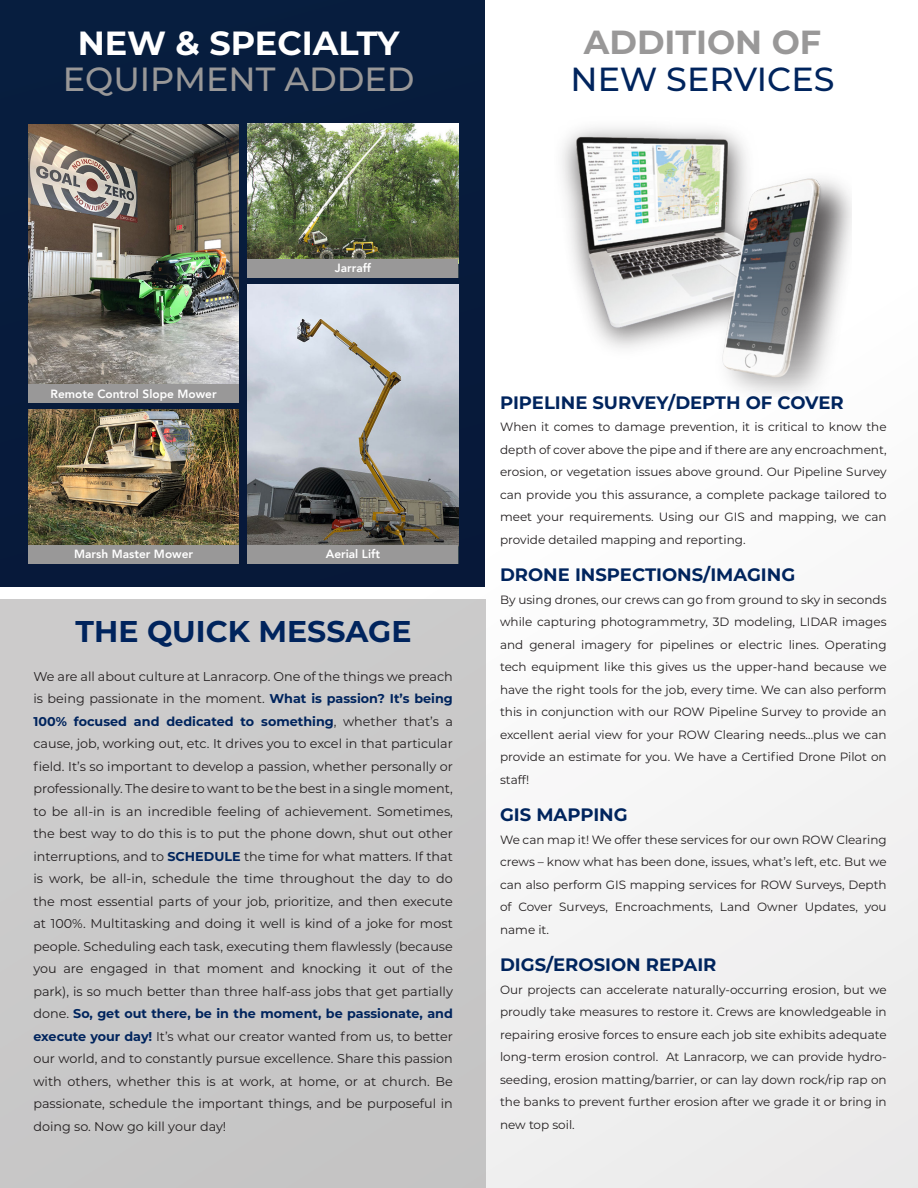
<style>
.page{position:relative;width:918px;height:1188px;background:#f8f7f8}
.page>*{position:absolute;margin:0;border:0;box-sizing:border-box;transform-origin:0 0}
.t1{font:500 33.45px "Montserrat";color:#999898}
.t2{font:700 33.45px "Montserrat";color:#fff}
.t3{font:500 33.45px "Montserrat";color:#00245d}
.t4{font:700 33.45px "Montserrat";color:#999898}
.t5{font:700 30px "Montserrat";color:#00245d}
.t6{font:700 18px "Montserrat";color:#00245d}
.t7{font:12.75px/22.5px "Montserrat";color:#231f20;text-align:justify}
.t8{font:12px/22.5px "Montserrat";color:#231f20;text-align:justify}
.t9{font:800 11.85px "Avenir";color:#fff}
.s1{font-weight:700;color:#00245d}
</style>
<div class="page">
<img style="left:565px;top:130px;width:285px;height:261px">
<div style="left:0;top:599px;width:486px;height:589px;background:#c9c9c9"></div>
<div style="left:0;top:0;width:485px;height:587px;background:#081f40"></div>
<img style="left:28px;top:410px;width:211px;height:154px">
<img style="left:248px;top:124px;width:210px;height:135px">
<img style="left:28px;top:124px;width:211px;height:278px">
<img style="left:248px;top:285px;width:210px;height:260px">
<div style="left:29px;top:385px;width:210px;height:18px;background:#999898"></div>
<div style="left:29px;top:545px;width:210px;height:19px;background:#999898"></div>
<div style="left:248px;top:545px;width:210px;height:19px;background:#999898"></div>
<div style="left:248px;top:259px;width:210px;height:19px;background:#999898"></div>
<p class="t2" style="left:78px;top:19px;width:323px">NEW &amp; SPECIALTY</p>
<p class="t1" style="left:63px;top:56px;width:353px">EQUIPMENT ADDED</p>
<p class="t4" style="left:584px;top:18px;width:239px">ADDITION OF</p>
<p class="t3" style="left:571px;top:56px;width:265px">NEW SERVICES</p>
<p class="t9" style="left:51px;top:385px;width:168px">Remote Control Slope Mower</p>
<p class="t9" style="left:335px;top:259px;width:38px">Jarraff</p>
<p class="t9" style="left:74px;top:545px;width:121px">Marsh Master Mower</p>
<p class="t9" style="left:326px;top:545px;width:56px">Aerial Lift</p>
<p class="t5" style="left:76px;top:610px;width:337px">THE QUICK MESSAGE</p>
<p class="t7" style="left:33px;top:665px;width:421px">We are all about culture at Lanracorp. One of the things we preach is being passionate in the moment. <span class="s1">What is passion? It’s being 100% focused and dedicated to something</span>, whether that’s a cause, job, working out, etc. It drives you to excel in that particular field. It’s so important to develop a passion, whether personally or professionally. The desire to want to be the best in a single moment, to be all-in is an incredible feeling of achievement. Sometimes, the best way to do this is to put the phone down, shut out other interruptions, and to <span class="s1">SCHEDULE</span> the time for what matters. If that is work, be all-in, schedule the time throughout the day to do the most essential parts of your job, prioritize, and then execute at 100%. Multitasking and doing it well is kind of a joke for most people. Scheduling each task, executing them flawlessly (because you are engaged in that moment and knocking it out of the park), is so much better than three half-ass jobs that get partially done. <span class="s1">So, get out there, be in the moment, be passionate, and execute your day!</span> It’s what our creator wanted from us, to better our world, and to constantly pursue excellence. Share this passion with others, whether this is at work, at home, or at church. Be passionate, schedule the important things, and be purposeful in doing so. Now go kill your day!</p>
<p class="t6" style="left:500px;top:390px;width:345px">PIPELINE SURVEY/DEPTH OF COVER</p>
<p class="t8" style="left:500px;top:416px;width:388px">When it comes to damage prevention, it is critical to know the depth of cover above the pipe and if there are any encroachment, erosion, or vegetation issues above ground. Our Pipeline Survey can provide you this assurance, a complete package tailored to meet your requirements. Using our GIS and mapping, we can provide detailed mapping and reporting.</p>
<p class="t6" style="left:500px;top:562px;width:297px">DRONE INSPECTIONS/IMAGING</p>
<p class="t8" style="left:500px;top:588px;width:388px">By using drones, our crews can go from ground to sky in seconds while capturing photogrammetry, 3D modeling, LIDAR images and general imagery for pipelines or electric lines. Operating tech equipment like this gives us the upper-hand because we have the right tools for the job, every time. We can also perform this in conjunction with our ROW Pipeline Survey to provide an excellent aerial view for your ROW Clearing needs…plus we can provide an estimate for you. We have a Certified Drone Pilot on staff!</p>
<p class="t6" style="left:500px;top:802px;width:129px">GIS MAPPING</p>
<p class="t8" style="left:500px;top:828px;width:388px">We can map it! We offer these services for our own ROW Clearing crews – know what has been done, issues, what’s left, etc. But we can also perform GIS mapping services for ROW Surveys, Depth of Cover Surveys, Encroachments, Land Owner Updates, you name it.</p>
<p class="t6" style="left:500px;top:952px;width:218px">DIGS/EROSION REPAIR</p>
<p class="t8" style="left:500px;top:978px;width:388px">Our projects can accelerate naturally-occurring erosion, but we proudly take measures to restore it. Crews are knowledgeable in repairing erosive forces to ensure each job site exhibits adequate long-term erosion control. At Lanracorp, we can provide hydro&shy;seeding, erosion matting/barrier, or can lay down rock/rip rap on the banks to prevent further erosion after we grade it or bring in new top soil.</p>
</div>
